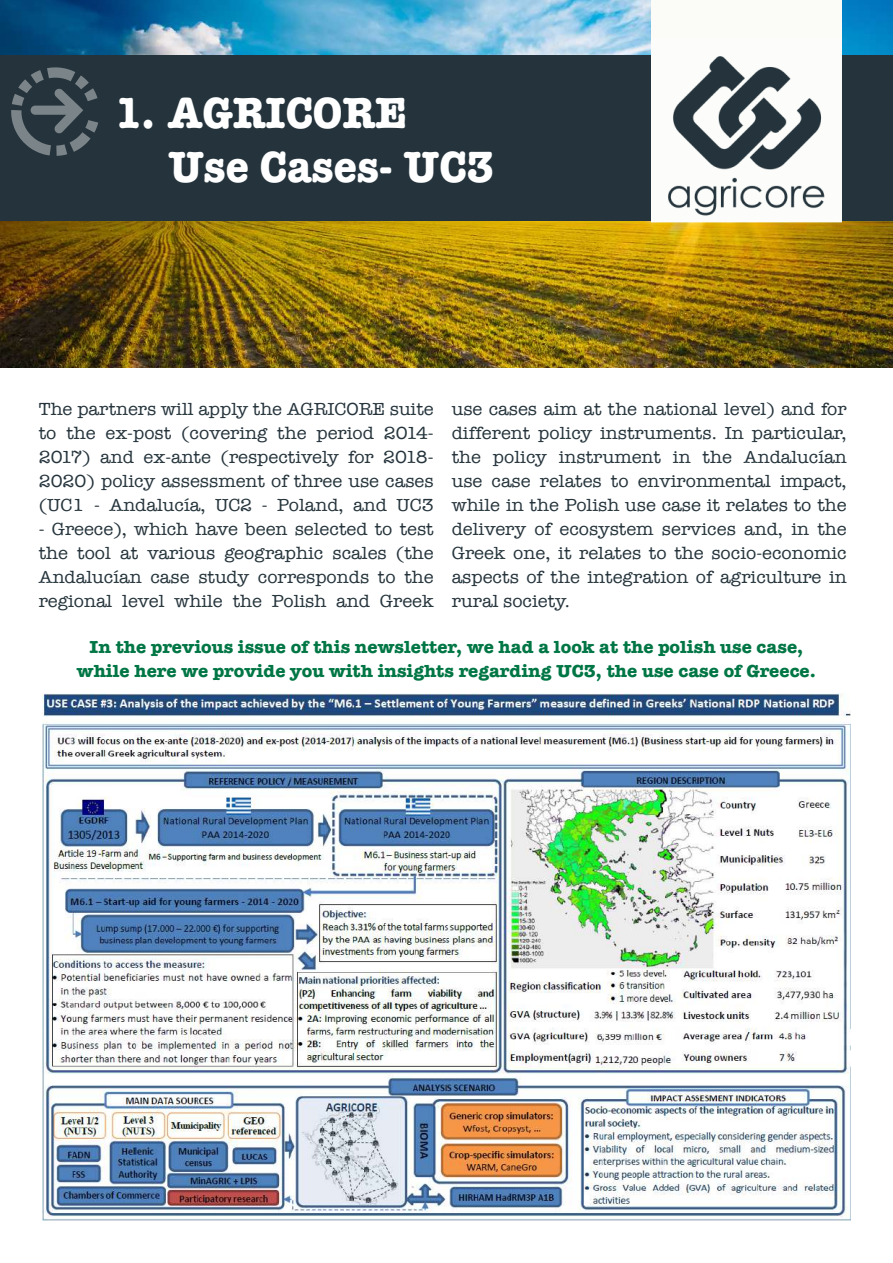
<style>
.page{position:relative;width:893px;height:1263px;background:#fff}
.page>*{position:absolute;margin:0;border:0;box-sizing:border-box;transform-origin:0 0}
.t1{font:700 45px/54px "American Typewriter";color:#fff;scale:.95 1}
.t2{font:18px/24px "American Typewriter";color:#25343c;text-align:justify;scale:1.04 1}
.t3{font:700 18px/24px "American Typewriter";color:#007645;text-align:center;scale:1.04 1}
</style>
<div class="page">
<img style="left:0;top:0;width:893px;height:368px">
<div style="left:651px;top:0;width:191px;height:56px;background:#fbfbf7"></div>
<div style="left:0;top:55px;width:893px;height:166px;background:#25343c"></div>
<img style="left:651px;top:55px;width:191px;height:178px">
<svg style="left:11px;top:67px;width:87px;height:89px"></svg>
<img style="left:43px;top:693px;width:807px;height:527px">
<h1 class="t1" style="left:168px;top:84px;width:345px;text-indent:-54px">1. AGRICORE<br>Use Cases- UC3</h1>
<p class="t2" style="left:39px;top:396px;width:381px">The partners will apply the AGRICORE suite to the ex-post (covering the period 2014- 2017) and ex-ante (respectively for 2018- 2020) policy assessment of three use cases (UC1 - Andalucía, UC2 - Poland, and UC3</p>
<p class="t2" style="left:39px;top:516px;width:381px">- Greece), which have been selected to test the tool at various geographic scales (the Andalucían case study corresponds to the regional level while the Polish and Greek</p>
<p class="t2" style="left:452px;top:396px;width:381px">use cases aim at the national level) and for different policy instruments. In particular, the policy instrument in the Andalucían use case relates to environmental impact, while in the Polish use case it relates to the delivery of ecosystem services and, in the Greek one, it relates to the socio-economic aspects of the integration of agriculture in rural society.</p>
<p class="t3" style="left:77px;top:634px;width:712px">In the previous issue of this newsletter, we had a look at the polish use case, while here we provide you with insights regarding UC3, the use case of Greece.</p>
</div>
